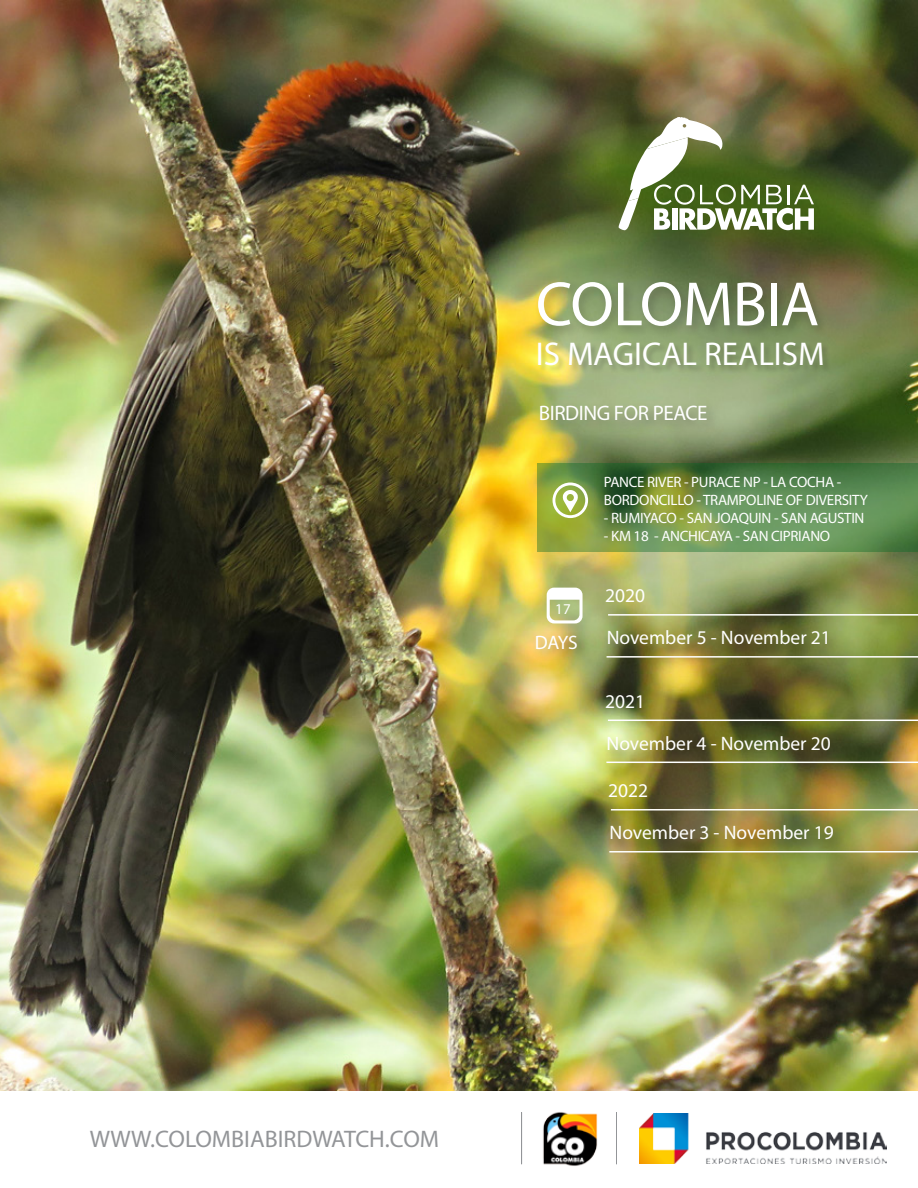
<style>
.page{position:relative;width:918px;height:1188px;background:#fff}
.page>*{position:absolute;margin:0;border:0;box-sizing:border-box;transform-origin:0 0}
.PORTADA_-_Titulo{font:63px "Myriad Pro";letter-spacing:-.01em;color:#fff}
.PORTADA_-_Subtitulo{font:33px "Myriad Pro";color:#fff}
.PORTADA-_web{font:24px "Myriad Pro";color:#939598}
.PORTADA_-_Titulo_Iti{font:21px "Myriad Pro";letter-spacing:-.02em;color:#fff}
.PORTADA_-_fechas{font:19.5px "Myriad Pro";color:#fff}
.PORTADA_-_Lugares{font:15px/18px "Myriad Pro";letter-spacing:-.02em;color:#fff}
.Pie_de_foto_GRIS_IZQ{font:15px "Myriad Pro";color:#fff}
</style>
<div class="page">
<img style="left:0;top:0;width:918px;height:1090px">
<div style="left:534px;top:278px;width:295px;height:60px;background:#231f20;opacity:.24"></div>
<div style="left:538px;top:342px;width:293px;height:32px;background:#231f20;opacity:.24"></div>
<img style="left:543px;top:1112px;width:55px;height:54px">
<img style="left:639px;top:1114px;width:248px;height:49px">
<svg style="left:618px;top:117px;width:196px;height:113px"></svg>
<svg style="left:616px;top:1112px;width:1px;height:53px"></svg>
<svg style="left:521px;top:1112px;width:1px;height:53px"></svg>
<svg style="left:537px;top:464px;width:381px;height:88px;background:#658d4b"></svg>
<svg style="left:553px;top:483px;width:35px;height:35px"></svg>
<div style="left:532px;top:631px;width:58px;height:31px;background:#231f20;opacity:.42"></div>
<div style="left:604px;top:631px;width:237px;height:31px;background:#231f20;opacity:.42"></div>
<svg style="left:547px;top:588px;width:36px;height:35px"></svg>
<hr style="left:608px;top:614px;width:310px;height:2px;background:#fff">
<hr style="left:607px;top:656px;width:311px;height:2px;background:#fff">
<div style="left:538px;top:402px;width:184px;height:33px;background:#231f20;opacity:.35"></div>
<div style="left:603px;top:736px;width:240px;height:31px;background:#231f20;opacity:.42"></div>
<hr style="left:608px;top:720px;width:310px;height:1px;background:#fff">
<hr style="left:606px;top:762px;width:312px;height:1px;background:#fff">
<div style="left:606px;top:826px;width:240px;height:30px;background:#231f20;opacity:.42"></div>
<hr style="left:611px;top:809px;width:307px;height:2px;background:#fff">
<hr style="left:609px;top:851px;width:309px;height:2px;background:#fff">
<p class="PORTADA_-_Titulo" style="left:536px;top:265px;width:285px">COLOMBIA</p>
<p class="PORTADA_-_Subtitulo" style="left:536px;top:333px;width:290px">IS MAGICAL REALISM</p>
<p class="PORTADA_-_Titulo_Iti" style="left:539px;top:400px;width:170px">BIRDING FOR PEACE</p>
<p class="PORTADA_-_Lugares" style="left:604px;top:472px;width:265px">PANCE RIVER - PURACE NP - LA COCHA -<br>BORDONCILLO - TRAMPOLINE OF DIVERSITY</p>
<p class="PORTADA_-_Lugares" style="left:604px;top:508px;width:262px">- RUMIYACO - SAN JOAQUIN - SAN AGUSTIN</p>
<p class="PORTADA_-_Lugares" style="left:604px;top:526px;width:228px">- KM 18 - ANCHICAYA - SAN CIPRIANO</p>
<p class="Pie_de_foto_GRIS_IZQ" style="left:555px;top:600px;width:17px">17</p>
<p class="PORTADA_-_fechas" style="left:605px;top:584px;width:42px">2020</p>
<p class="PORTADA_-_fechas" style="left:535px;top:631px;width:45px">DAYS</p>
<p class="PORTADA_-_fechas" style="left:607px;top:626px;width:226px">November 5 - November 21</p>
<p class="PORTADA_-_fechas" style="left:605px;top:689px;width:42px">2021</p>
<p class="PORTADA_-_fechas" style="left:607px;top:731px;width:226px">November 4 - November 20</p>
<p class="PORTADA_-_fechas" style="left:608px;top:779px;width:42px">2022</p>
<p class="PORTADA_-_fechas" style="left:610px;top:821px;width:226px">November 3 - November 19</p>
<p class="PORTADA-_web" style="left:90px;top:1124px;width:351px">WWW.COLOMBIABIRDWATCH.COM</p>
</div>
